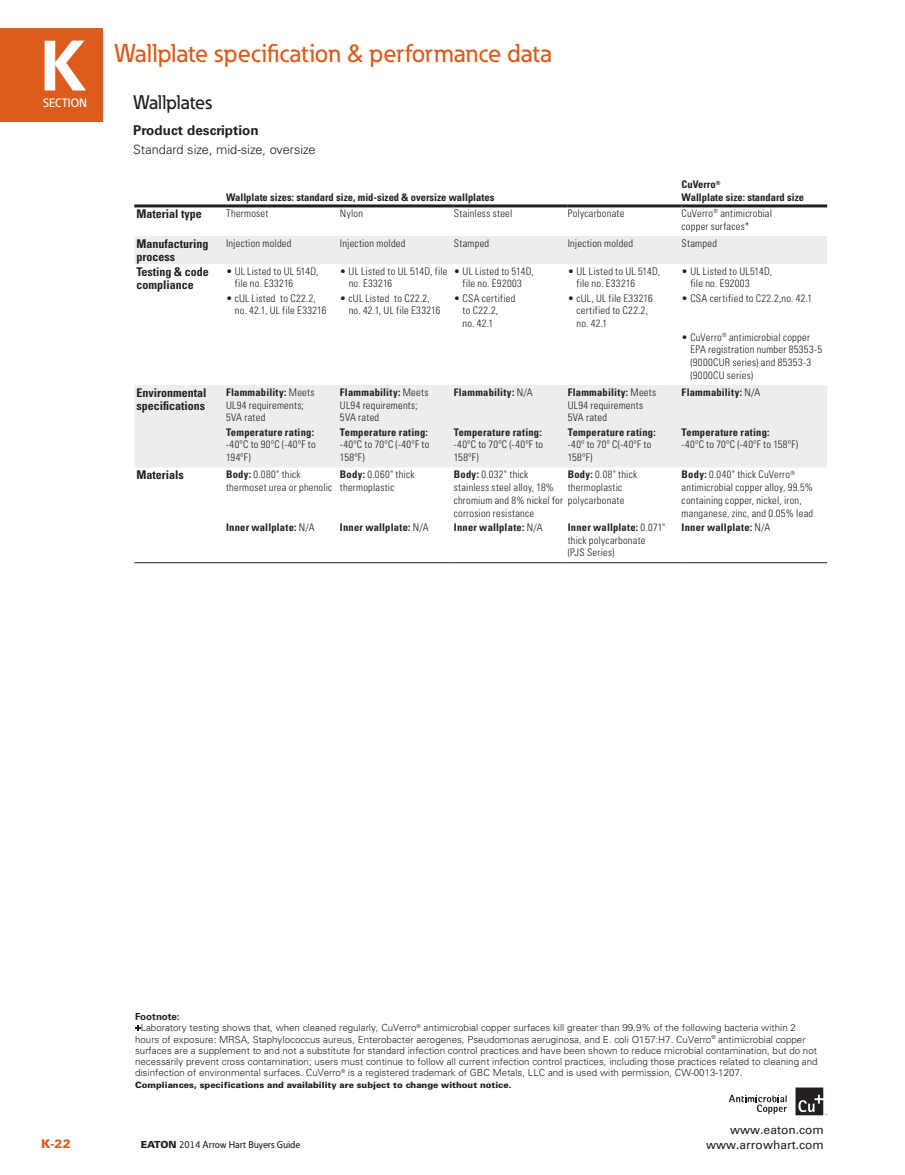
<style>
.page{position:relative;width:905px;height:1175px;background:#fff}
.page>*{position:absolute;margin:0;border:0;box-sizing:border-box;transform-origin:0 0}
.t1{font:700 69px "Univers LT Std";color:#fff}
.BG_header{font:500 25.5px "Eaton";color:#db5c1c}
.BG_subhead{font:500 19.5px "Eaton";color:#231f20}
.Product_desc_and_fea{font:700 13.5px "Univers LT Std";color:#231f20}
.Product_desc_details{font:300 12.75px "Univers LT Std";color:#231f20}
.Spec_table_horiz_hea{font:700 condensed 12px/12.8px "Univers LT Std";color:#231f20}
.t2{font:12px "Univers LT Std";color:#231f20}
.t3{font:500 12px "Eaton";color:#fff}
.t4{font:900 12px "Univers LT Std";color:#db5c1c}
.SpecificationCharts{font:300 condensed 10.5px/12.8px "Univers LT Std";letter-spacing:.025em;color:#231f20}
.SpecificationCharts-2{font:300 condensed 10.5px/12.8px "Univers LT Std";letter-spacing:.045em;color:#231f20}
.SpecificationCharts-3{font:700 condensed 10.5px "Univers LT Std";letter-spacing:.02em;color:#231f20}
.Table_Subheads{font:700 condensed 10.5px "Univers LT Std";color:#231f20}
.Bottom_Foot_Note_sw{font:300 9.75px/11.2px "Univers LT Std";color:#231f20}
.t5{font:500 9.75px "Eaton";color:#231f20}
.Bottom_Foot_Note_sw-2{font:700 9.75px "Univers LT Std";color:#231f20}
.Bottom_Foot_Note_sw-3{font:900 8.7px "Univers LT Std";color:#231f20}
.s1{font-weight:700}
.s2{font-weight:300}
.s3{font-family:"Univers LT Std";font-weight:900}
</style>
<div class="page">
<div style="left:0;top:28px;width:103px;height:93px;background:#db5c1c"></div>
<svg style="left:134px;top:236px;width:693px;height:231px"></svg>
<hr style="left:681px;top:204px;width:146px;height:3px;background:#231f20">
<hr style="left:226px;top:204px;width:114px;height:3px;background:#231f20">
<hr style="left:340px;top:204px;width:114px;height:3px;background:#231f20">
<hr style="left:454px;top:204px;width:113px;height:3px;background:#231f20">
<hr style="left:567px;top:204px;width:114px;height:3px;background:#231f20">
<hr style="left:134px;top:562px;width:92px;height:1px;background:#231f20">
<hr style="left:226px;top:562px;width:114px;height:1px;background:#231f20">
<hr style="left:340px;top:562px;width:114px;height:1px;background:#231f20">
<hr style="left:454px;top:562px;width:113px;height:1px;background:#231f20">
<hr style="left:567px;top:562px;width:114px;height:1px;background:#231f20">
<hr style="left:681px;top:562px;width:146px;height:1px;background:#231f20">
<hr style="left:134px;top:204px;width:92px;height:3px;background:#231f20">
<svg style="left:728px;top:1094px;width:58px;height:20px"></svg>
<svg style="left:795px;top:1087px;width:32px;height:28px"></svg>
<svg style="left:135px;top:1025px;width:6px;height:6px"></svg>
<h1 class="t1" style="left:40px;top:26px;width:48px">K</h1>
<p class="t3" style="left:43px;top:95px;width:45px">SECTION</p>
<p class="BG_header" style="left:114px;top:37px;width:439px">Wallplate specification &amp; performance data</p>
<p class="BG_subhead" style="left:133px;top:90px;width:80px">Wallplates</p>
<p class="Product_desc_and_fea" style="left:133px;top:122px;width:127px">Product description</p>
<p class="Product_desc_details" style="left:133px;top:141px;width:184px">Standard size, mid-size, oversize</p>
<p class="Table_Subheads" style="left:226px;top:190px;width:270px">Wallplate sizes: standard size, mid-sized &amp; oversize wallplates</p>
<p class="Table_Subheads" style="left:681px;top:178px;width:40px">CuVerro<sup>®</sup></p>
<p class="Table_Subheads" style="left:681px;top:191px;width:124px">Wallplate size: standard size</p>
<p class="Spec_table_horiz_hea" style="left:136px;top:207px;width:67px">Material type</p>
<p class="SpecificationCharts" style="left:226px;top:207px;width:44px">Thermoset</p>
<p class="SpecificationCharts" style="left:340px;top:207px;width:25px">Nylon</p>
<p class="SpecificationCharts" style="left:454px;top:207px;width:60px">Stainless steel</p>
<p class="SpecificationCharts" style="left:567px;top:207px;width:58px">Polycarbonate</p>
<p class="SpecificationCharts" style="left:681px;top:207px;width:92px">CuVerro<sup>®</sup> antimicrobial copper surfaces*</p>
<p class="Spec_table_horiz_hea" style="left:136px;top:237px;width:73px">Manufacturing process</p>
<p class="SpecificationCharts" style="left:226px;top:237px;width:67px">Injection molded</p>
<p class="SpecificationCharts" style="left:340px;top:237px;width:67px">Injection molded</p>
<p class="SpecificationCharts" style="left:454px;top:237px;width:37px">Stamped</p>
<p class="SpecificationCharts" style="left:567px;top:237px;width:67px">Injection molded</p>
<p class="SpecificationCharts" style="left:681px;top:237px;width:37px">Stamped</p>
<p class="Spec_table_horiz_hea" style="left:136px;top:265px;width:74px">Testing &amp; code compliance</p>
<p class="SpecificationCharts" style="left:235px;top:265px;width:85px;text-indent:-9px">• UL Listed to UL 514D, file no. E33216</p>
<p class="SpecificationCharts" style="left:349px;top:265px;width:100px;text-indent:-9px">• UL Listed to UL 514D, file no. E33216</p>
<p class="SpecificationCharts" style="left:454px;top:265px;width:81px;text-align:center">• UL Listed to 514D, file no. E92003</p>
<p class="SpecificationCharts" style="left:576px;top:265px;width:85px;text-indent:-9px">• UL Listed to UL 514D, file no. E33216</p>
<p class="SpecificationCharts" style="left:690px;top:265px;width:83px;text-indent:-9px">• UL Listed to UL514D, file no. E92003</p>
<p class="SpecificationCharts" style="left:235px;top:291px;width:93px;text-indent:-9px">• cUL Listed to C22.2, no. 42.1, UL file E33216</p>
<p class="SpecificationCharts" style="left:349px;top:291px;width:93px;text-indent:-9px">• cUL Listed to C22.2, no. 42.1, UL file E33216</p>
<p class="SpecificationCharts" style="left:462px;top:291px;width:54px;text-indent:-9px">• CSA certified to C22.2,<br>no. 42.1</p>
<p class="SpecificationCharts" style="left:576px;top:291px;width:78px;text-indent:-9px">• cUL, UL file E33216 certified to C22.2, no. 42.1</p>
<p class="SpecificationCharts" style="left:681px;top:291px;width:132px">• CSA certified to C22.2,no. 42.1</p>
<p class="SpecificationCharts" style="left:690px;top:331px;width:133px;text-indent:-9px">• CuVerro<sup>®</sup> antimicrobial copper<br>EPA registration number 85353-5 (9000CUR series) and 85353-3 (9000CU series)</p>
<p class="Spec_table_horiz_hea" style="left:136px;top:386px;width:71px">Environmental specifications</p>
<p class="SpecificationCharts" style="left:226px;top:386px;width:90px"><span class="s1">Flammability:</span> Meets<br>UL94 requirements;<br>5VA rated</p>
<p class="SpecificationCharts" style="left:340px;top:386px;width:90px"><span class="s1">Flammability:</span> Meets<br>UL94 requirements;<br>5VA rated</p>
<p class="SpecificationCharts-3" style="left:454px;top:386px;width:80px">Flammability: <span class="s2">N/A</span></p>
<p class="SpecificationCharts" style="left:567px;top:386px;width:90px"><span class="s1">Flammability:</span> Meets<br>UL94 requirements<br>5VA rated</p>
<p class="SpecificationCharts-3" style="left:681px;top:386px;width:80px">Flammability: <span class="s2">N/A</span></p>
<p class="SpecificationCharts-2" style="left:226px;top:425px;width:91px"><span class="s1">Temperature rating: </span>-40ºC to 90ºC (-40ºF to<br>194ºF)</p>
<p class="SpecificationCharts-2" style="left:340px;top:425px;width:91px"><span class="s1">Temperature rating: </span>-40ºC to 70ºC (-40ºF to<br>158ºF)</p>
<p class="SpecificationCharts-2" style="left:454px;top:425px;width:91px"><span class="s1">Temperature rating: </span>-40ºC to 70ºC (-40ºF to<br>158ºF)</p>
<p class="SpecificationCharts-2" style="left:567px;top:425px;width:89px"><span class="s1">Temperature rating: </span>-40º to 70º C(-40ºF to<br>158ºF)</p>
<p class="SpecificationCharts-2" style="left:681px;top:425px;width:118px"><span class="s1">Temperature rating:<br></span>-40ºC to 70ºC (-40ºF to 158ºF)</p>
<p class="Spec_table_horiz_hea" style="left:136px;top:469px;width:49px">Materials</p>
<p class="SpecificationCharts" style="left:226px;top:468px;width:108px"><span class="s1">Body:</span> 0.080" thick thermoset urea or phenolic</p>
<p class="SpecificationCharts" style="left:340px;top:468px;width:76px"><span class="s1">Body:</span> 0.060" thick thermoplastic</p>
<p class="SpecificationCharts" style="left:454px;top:468px;width:172px"><span class="s1">Body:</span> 0.032" thick<br>stainless steel alloy, 18%<br>chromium and 8% nickel for polycarbonate corrosion resistance</p>
<p class="SpecificationCharts" style="left:567px;top:468px;width:71px"><span class="s1">Body:</span> 0.08" thick thermoplastic</p>
<p class="SpecificationCharts" style="left:681px;top:468px;width:133px"><span class="s1">Body:</span> 0.040" thick CuVerro<sup>® </sup>antimicrobial copper alloy, 99.5% containing copper, nickel, iron, manganese, zinc, and 0.05% lead</p>
<p class="SpecificationCharts-3" style="left:226px;top:520px;width:90px">Inner wallplate: <span class="s2">N/A</span></p>
<p class="SpecificationCharts-3" style="left:340px;top:520px;width:90px">Inner wallplate: <span class="s2">N/A</span></p>
<p class="SpecificationCharts-3" style="left:454px;top:520px;width:90px">Inner wallplate: <span class="s2">N/A</span></p>
<p class="SpecificationCharts" style="left:567px;top:520px;width:99px"><span class="s1">Inner wallplate:</span> 0.071" thick polycarbonate</p>
<p class="SpecificationCharts" style="left:567px;top:546px;width:48px">(PJS Series)</p>
<p class="SpecificationCharts-3" style="left:681px;top:520px;width:90px">Inner wallplate: <span class="s2">N/A</span></p>
<p class="t4" style="left:41px;top:1135px;width:31px">K-22</p>
<p class="Bottom_Foot_Note_sw-2" style="left:135px;top:1010px;width:46px">Footnote:</p>
<p class="Bottom_Foot_Note_sw" style="left:135px;top:1022px;width:684px;text-indent:6px">Laboratory testing shows that, when cleaned regularly, CuVerro<sup>®</sup> antimicrobial copper surfaces kill greater than 99.9% of the following bacteria within 2 hours of exposure: MRSA, Staphylococcus aureus, Enterobacter aerogenes, Pseudomonas aeruginosa, and E. coli O157:H7. CuVerro<sup>®</sup> antimicrobial copper surfaces are a supplement to and not a substitute for standard infection control practices and have been shown to reduce microbial contamination, but do not necessarily prevent cross contamination; users must continue to follow all current infection control practices, including those practices related to cleaning and disinfection of environmental surfaces. CuVerro<sup>®</sup> is a registered trademark of GBC Metals, LLC and is used with permission, CW-0013-1207.</p>
<p class="Bottom_Foot_Note_sw-3" style="left:135px;top:1078px;width:378px">Compliances, specifications and availability are subject to change without notice.</p>
<p class="t2" style="left:730px;top:1122px;width:95px">www.eaton.com</p>
<p class="t5" style="left:141px;top:1138px;width:161px"><span class="s3">EATON</span> 2014 Arrow Hart Buyers Guide</p>
<p class="t2" style="left:706px;top:1137px;width:119px">www.arrowhart.com</p>
</div>
